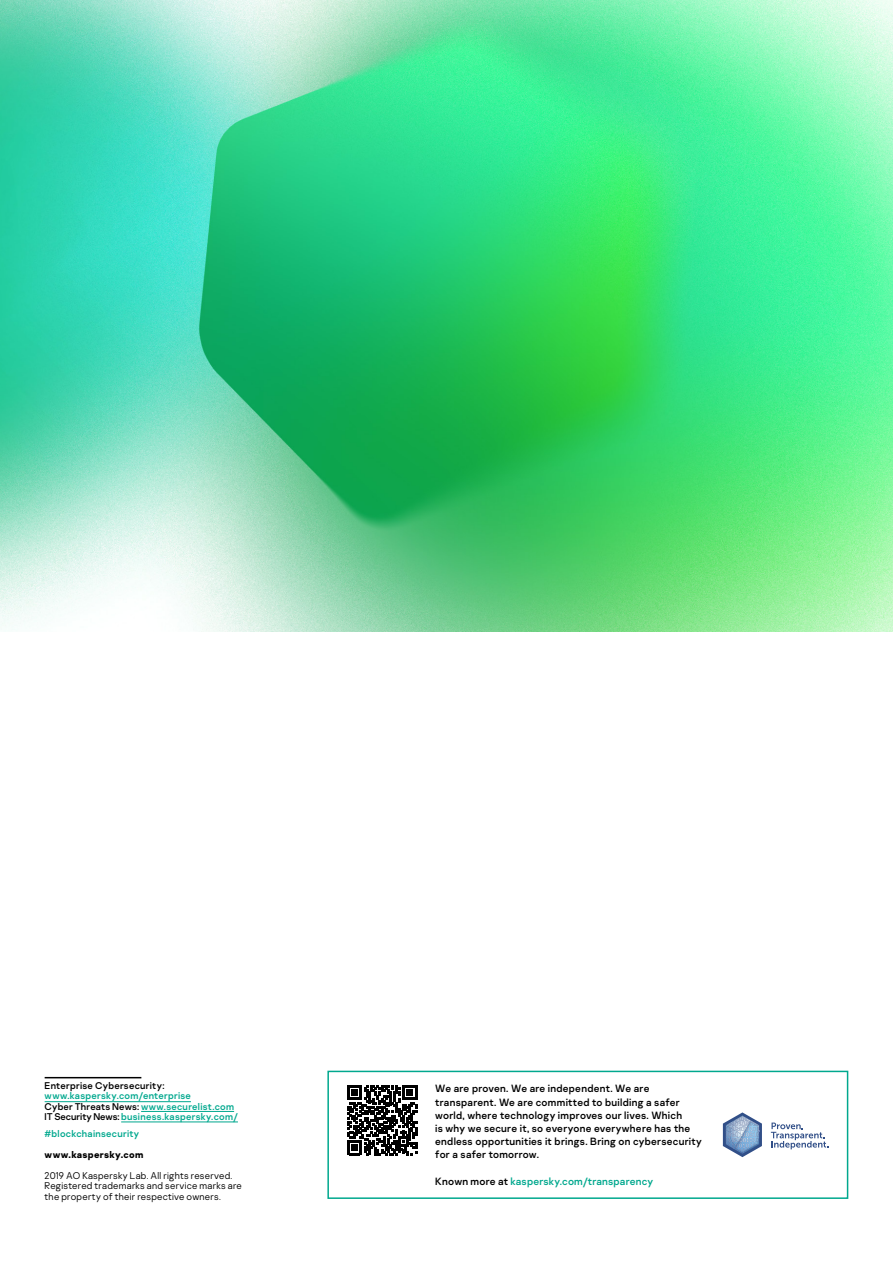
<style>
.page{position:relative;width:893px;height:1263px;background:#fff}
.page>*{position:absolute;margin:0;border:0;box-sizing:border-box;transform-origin:0 0}
.t1{font:10.5px/13.2px "Kaspersky Sans";letter-spacing:.025em;color:#000}
.t2{font:10.5px "Kaspersky Sans";letter-spacing:.02em;color:#00a88e}
.t3{font:9.75px/10.5px "Kaspersky Sans";letter-spacing:.025em;color:#00a88e}
.t4{font:300 9.75px/10.5px "Kaspersky Sans";letter-spacing:.025em;color:#000}
.t5{font:9.75px "Kaspersky Sans";letter-spacing:.025em;color:#000}
.t6{font:700 9.75px "Kaspersky Sans";letter-spacing:.03em;color:#000}
.s1{color:#000}
</style>
<div class="page">
<img style="left:0;top:0;width:893px;height:631px">
<hr style="left:45px;top:1101px;width:146px;height:1px;background:#00a88e">
<hr style="left:141px;top:1111px;width:93px;height:1px;background:#00a88e">
<hr style="left:121px;top:1121px;width:117px;height:1px;background:#00a88e">
<hr style="left:45px;top:1077px;width:96px;height:1px;background:#000">
<div style="left:327px;top:1071px;width:521px;height:128px;border:2px solid #00a88e"></div>
<svg style="left:347px;top:1085px;width:70px;height:70px"></svg>
<svg style="left:723px;top:1112px;width:39px;height:45px"></svg>
<svg style="left:771px;top:1122px;width:57px;height:27px"></svg>
<p class="t5" style="left:45px;top:1079px;width:121px">Enterprise Cybersecurity:</p>
<p class="t3" style="left:45px;top:1091px;width:195px">www.kaspersky.com/enterprise<br><span class="s1">Cyber Threats News:</span> www.securelist.com<br><span class="s1">IT Security News:</span> business.kaspersky.com/</p>
<p class="t3" style="left:45px;top:1128px;width:96px">#blockchainsecurity</p>
<p class="t6" style="left:45px;top:1148px;width:100px">www.kaspersky.com</p>
<p class="t4" style="left:45px;top:1170px;width:199px">2019 AO Kaspersky Lab. All rights reserved.<br>Registered trademarks and service marks are the property of their respective owners.</p>
<p class="t1" style="left:435px;top:1082px;width:268px">We are proven. We are independent. We are transparent. We are committed to building a safer world, where technology improves our lives. Which<br>is why we secure it, so everyone everywhere has the endless opportunities it brings. Bring on cybersecurity for a safer tomorrow.</p>
<p class="t2" style="left:435px;top:1175px;width:219px"><span class="s1">Known more at</span> kaspersky.com/transparency</p>
</div>
